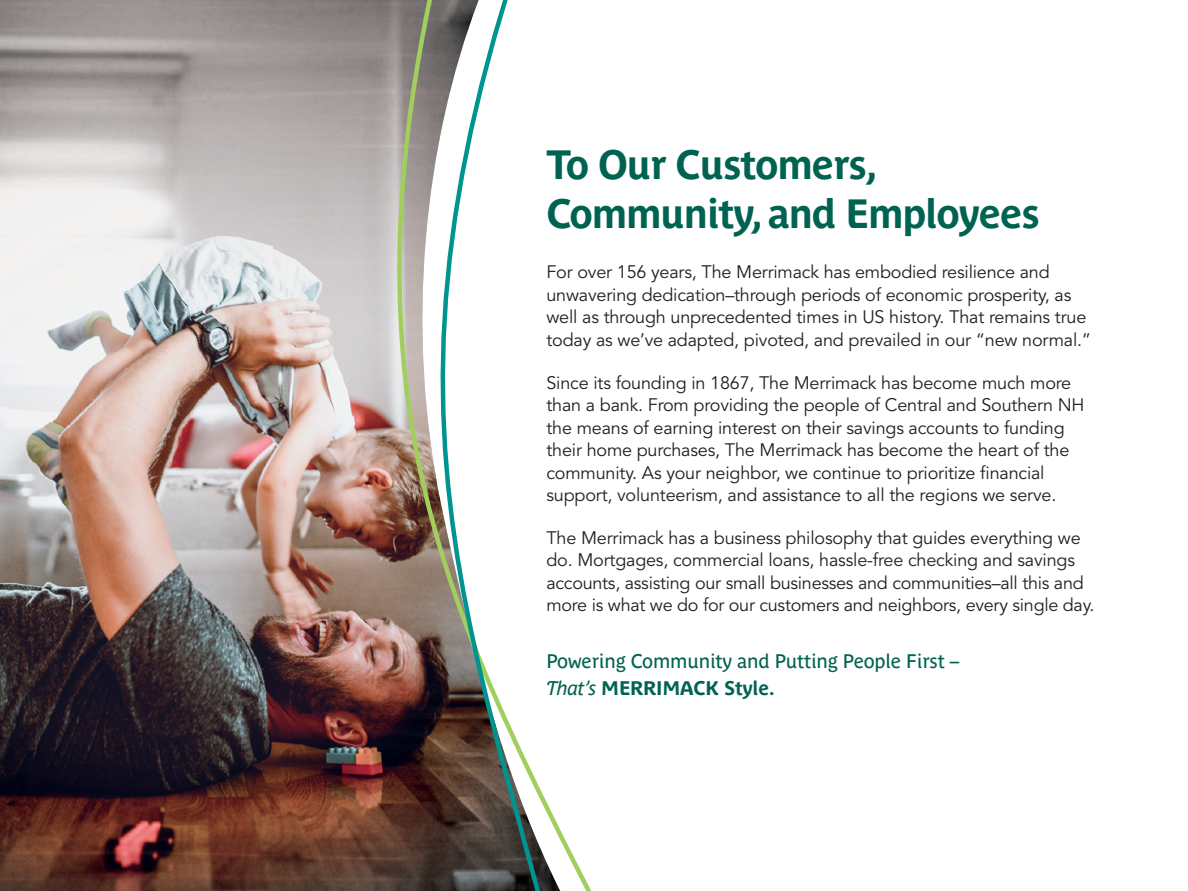
<style>
.page{position:relative;width:1188px;height:891px;background:#fff}
.page>*{position:absolute;margin:0;border:0;box-sizing:border-box;transform-origin:0 0}
.t1{font:700 40.5px/48.6px "Parisine Plus Std";letter-spacing:-.03em;color:#006351}
.t2{font:19.5px/27px "Parisine Plus Std";letter-spacing:-.01em;color:#006351}
.t3{font:18px/22.5px "Avenir LT Std";letter-spacing:-.01em;color:#221f1f}
.s1{font-style:italic}
.s2{font-weight:700}
</style>
<div class="page">
<img style="left:0;top:0;width:285px;height:891px">
<img style="left:285px;top:0;width:42px;height:891px">
<img style="left:327px;top:0;width:265px;height:891px">
<h1 class="t1" style="left:546px;top:141px;width:495px">To Our Customers,<br>Community, and Employees</h1>
<p class="t3" style="left:546px;top:261px;width:546px">For over 156 years, The Merrimack has embodied resilience and unwavering dedication–through periods of economic prosperity, as well as through unprecedented times in US history. That remains true today as we’ve adapted, pivoted, and prevailed in our “new normal.”</p>
<p class="t3" style="left:546px;top:372px;width:540px">Since its founding in 1867, The Merrimack has become much more than a bank. From providing the people of Central and Southern NH the means of earning interest on their savings accounts to funding their home purchases, The Merrimack has become the heart of the community. As your neighbor, we continue to prioritize financial support, volunteerism, and assistance to all the regions we serve.</p>
<p class="t3" style="left:546px;top:527px;width:550px">The Merrimack has a business philosophy that guides everything we do. Mortgages, commercial loans, hassle-free checking and savings accounts, assisting our small businesses and communities–all this and more is what we do for our customers and neighbors, every single day.</p>
<p class="t2" style="left:546px;top:647px;width:415px">Powering Community and Putting People First –<br><span class="s1">That’s</span> <span class="s2">MERRIMACK Style.</span></p>
</div>
